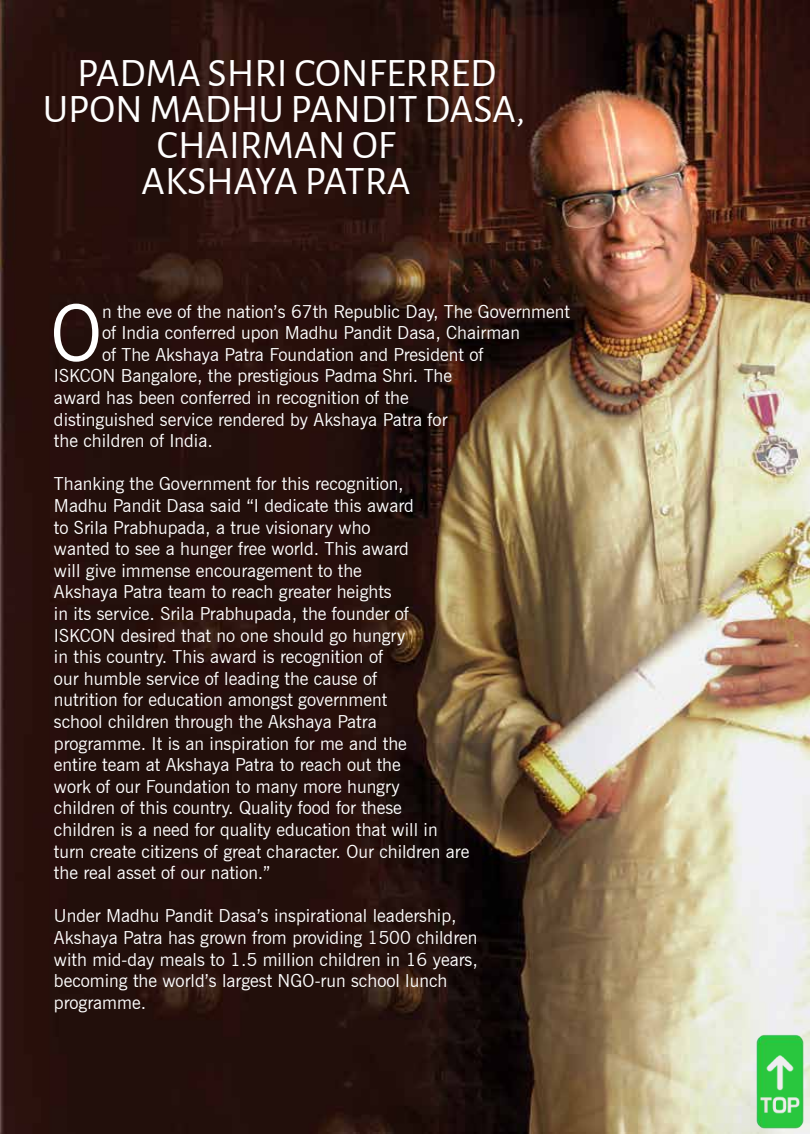
<style>
.page{position:relative;width:810px;height:1134px;background:#fff}
.page>*{position:absolute;margin:0;border:0;box-sizing:border-box;transform-origin:0 0}
.t1{font:77.7px "News Gothic BT";color:#fff}
.t2{font:40.5px/36px "Alegreya Sans SC";color:#fff;text-align:center}
.t3{font:18px/21.6px "News Gothic BT";color:#fff}
</style>
<div class="page">
<img style="left:0;top:0;width:810px;height:1134px">
<img style="left:755px;top:1033px;width:50px;height:97px">
<h2 class="t2" style="left:43px;top:53px;width:484px">PADMA SHRI CONFERRED<br>UPON MADHU PANDIT DASA,<br>CHAIRMAN OF<br>AKSHAYA PATRA</h2>
<h1 class="t1" style="left:50px;top:286px;width:53px">O</h1>
<p class="t3" style="left:102px;top:300px;width:469px">n the eve of the nation’s 67th Republic Day, The Government</p>
<p class="t3" style="left:102px;top:322px;width:419px">of India conferred upon Madhu Pandit Dasa, Chairman</p>
<p class="t3" style="left:102px;top:343px;width:383px">of The Akshaya Patra Foundation and President of</p>
<p class="t3" style="left:54px;top:365px;width:400px">ISKCON Bangalore, the prestigious Padma Shri. The</p>
<p class="t3" style="left:54px;top:387px;width:356px">award has been conferred in recognition of the</p>
<p class="t3" style="left:54px;top:408px;width:395px">distinguished service rendered by Akshaya Patra for</p>
<p class="t3" style="left:54px;top:430px;width:160px">the children of India.</p>
<p class="t3" style="left:54px;top:473px;width:417px">Thanking the Government for this recognition,<br>Madhu Pandit Dasa said “I dedicate this award<br>to Srila Prabhupada, a true visionary who<br>wanted to see a hunger free world. This award<br>will give immense encouragement to the<br>Akshaya Patra team to reach greater heights<br>in its service. Srila Prabhupada, the founder of ISKCON desired that no one should go hungry<br>in this country. This award is recognition of<br>our humble service of leading the cause of<br>nutrition for education amongst government<br>school children through the Akshaya Patra programme. It is an inspiration for me and the<br>entire team at Akshaya Patra to reach out the<br>work of our Foundation to many more hungry<br>children of this country. Quality food for these<br>children is a need for quality education that will in turn create citizens of great character. Our children are the real asset of our nation.”</p>
<p class="t3" style="left:54px;top:905px;width:425px">Under Madhu Pandit Dasa’s inspirational leadership, Akshaya Patra has grown from providing 1500 children with mid-day meals to 1.5 million children in 16 years, becoming the world’s largest NGO-run school lunch programme.</p>
</div>
